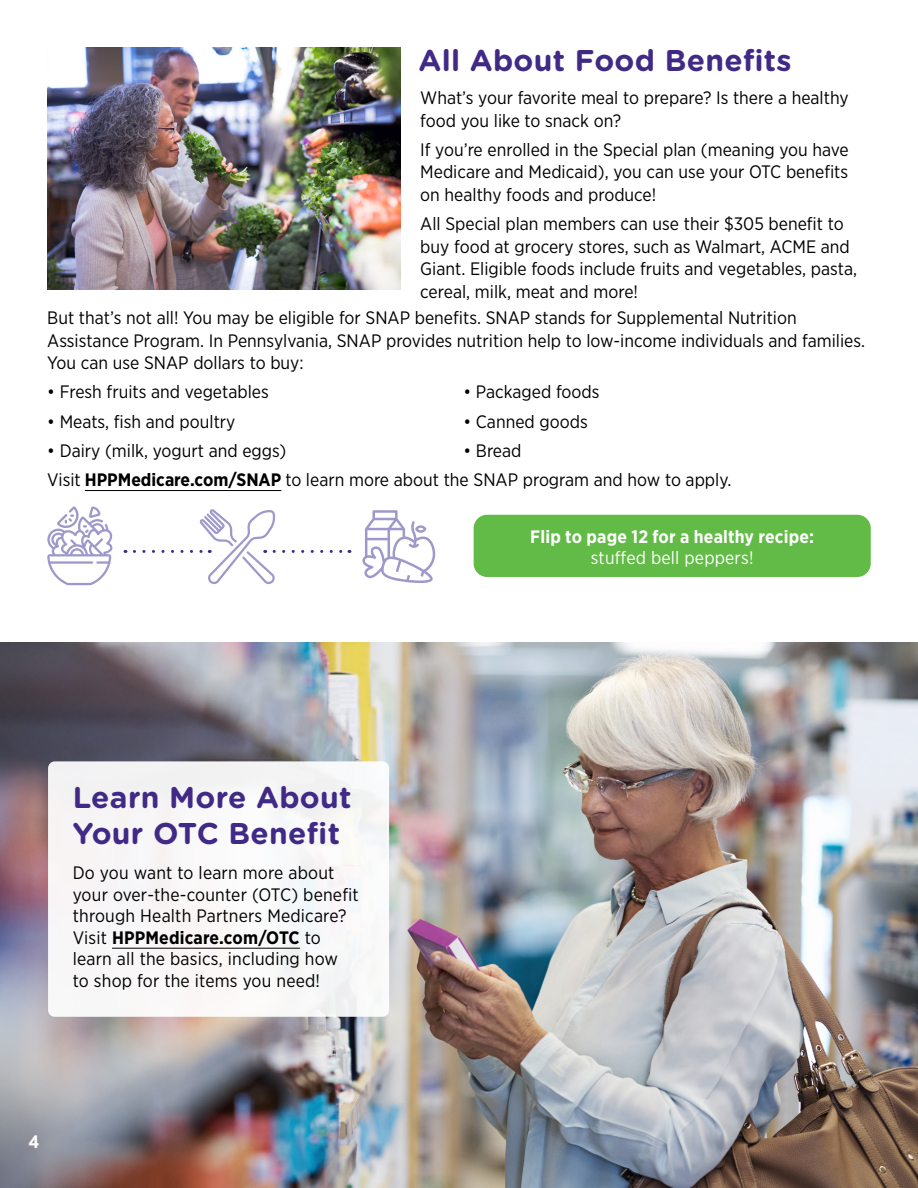
<style>
.page{position:relative;width:918px;height:1188px;background:#fff}
.page>*{position:absolute;margin:0;border:0;box-sizing:border-box;transform-origin:0 0}
.Header__H2{font:700 30px/36px "Gotham Rounded";letter-spacing:.01em;color:#412a86}
.Header__H1{font:700 30px "Gotham Rounded";letter-spacing:.01em;color:#412a86}
.Body{font:18px/22.5px "Gotham Narrow";color:#000}
.Subhead_2{font:18px/21.6px "Gotham Narrow";letter-spacing:.01em;color:#000}
.Subhead_2-2{font:700 18px/21px "Gotham Narrow";letter-spacing:.01em;color:#fefefe;text-align:center}
.s1{font-weight:700}
.s2{font-weight:400}
</style>
<div class="page">
<img style="left:0;top:643px;width:918px;height:545px">
<div style="left:48px;top:761px;width:341px;height:256px;background:#f8f7f7;border-radius:7px"></div>
<img style="left:47px;top:47px;width:354px;height:242px">
<div style="left:474px;top:515px;width:397px;height:62px;background:#62bb46;border-radius:14px"></div>
<svg style="left:47px;top:506px;width:66px;height:79px"></svg>
<svg style="left:362px;top:510px;width:73px;height:73px"></svg>
<svg style="left:134px;top:509px;width:216px;height:75px"></svg>
<hr style="left:85px;top:490px;width:196px;height:1px;background:#000">
<hr style="left:112px;top:948px;width:188px;height:1px;background:#000">
<h1 class="Header__H1" style="left:418px;top:39px;width:375px">All About Food Benefits</h1>
<p class="Body" style="left:420px;top:86px;width:430px">What’s your favorite meal to prepare? Is there a healthy food you like to snack on?</p>
<p class="Body" style="left:420px;top:138px;width:430px;text-align:justify">If you’re enrolled in the Special plan (meaning you have Medicare and Medicaid), you can use your OTC benefits on healthy foods and produce!</p>
<p class="Body" style="left:420px;top:212px;width:438px">All Special plan members can use their $305 benefit to buy food at grocery stores, such as Walmart, ACME and Giant. Eligible foods include fruits and vegetables, pasta, cereal, milk, meat and more!</p>
<p class="Body" style="left:47px;top:306px;width:819px">But that’s not all! You may be eligible for SNAP benefits. SNAP stands for Supplemental Nutrition<br>Assistance Program. In Pennsylvania, SNAP provides nutrition help to low-income individuals and families.<br>You can use SNAP dollars to buy:</p>
<p class="Body" style="left:47px;top:380px;width:223px">• Fresh fruits and vegetables</p>
<p class="Body" style="left:47px;top:410px;width:190px">• Meats, fish and poultry</p>
<p class="Body" style="left:47px;top:439px;width:241px">• Dairy (milk, yogurt and eggs)</p>
<p class="Body" style="left:464px;top:380px;width:138px">• Packaged foods</p>
<p class="Body" style="left:464px;top:410px;width:126px">• Canned goods</p>
<p class="Body" style="left:464px;top:439px;width:60px">• Bread</p>
<p class="Body" style="left:47px;top:468px;width:686px">Visit <span class="s1">HPPMedicare.com/SNAP</span> to learn more about the SNAP program and how to apply.</p>
<p class="Subhead_2-2" style="left:530px;top:526px;width:285px">Flip to page 12 for a healthy recipe: <span class="s2">stuffed bell peppers!</span></p>
<h2 class="Header__H2" style="left:73px;top:778px;width:280px">Learn More About<br>Your OTC Benefit</h2>
<p class="Subhead_2" style="left:73px;top:861px;width:287px">Do you want to learn more about your over-the-counter (OTC) benefit through Health Partners Medicare?<br>Visit <span class="s1">HPPMedicare.com/OTC</span> to learn all the basics, including how to shop for the items you need!</p>
<p class="Subhead_2-2" style="left:28px;top:1131px;width:12px">4</p>
</div>
